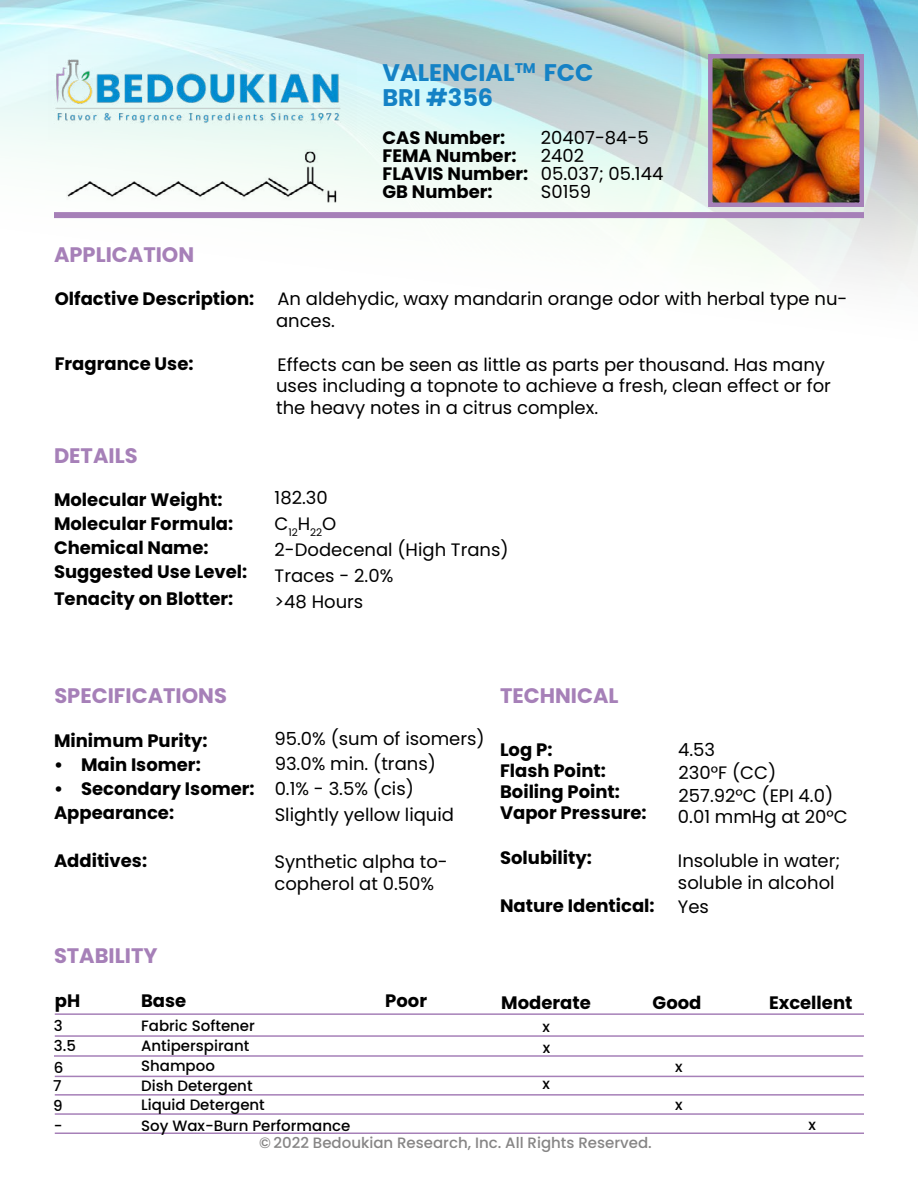
<style>
.page{position:relative;width:918px;height:1188px;background:#fff}
.page>*{position:absolute;margin:0;border:0;box-sizing:border-box;transform-origin:0 0}
.t1{font:700 24px "Poppins";color:#1582c5}
.t2{font:700 21px "Poppins";color:#a680b8}
.t3{font:18px/21.6px "Poppins";color:#000}
.t4{font:700 18px/24px "Poppins";color:#000}
.t5{font:500 15px/20.7px "Poppins";color:#000}
.t6{font:500 15px "Poppins";color:#868585}
.t7{font:10.5px "Poppins";color:#000}
</style>
<div class="page">
<img style="left:0;top:0;width:918px;height:283px">
<div style="left:54px;top:212px;width:810px;height:6px;background:#a680b8"></div>
<hr style="left:55px;top:1094px;width:809px;height:2px;background:#a680b8">
<hr style="left:55px;top:1113px;width:809px;height:2px;background:#a680b8">
<hr style="left:55px;top:1132px;width:809px;height:2px;background:#a680b8">
<hr style="left:55px;top:1076px;width:809px;height:1px;background:#a680b8">
<hr style="left:54px;top:1055px;width:809px;height:2px;background:#a680b8">
<hr style="left:55px;top:1035px;width:809px;height:2px;background:#a680b8">
<hr style="left:55px;top:1013px;width:809px;height:2px;background:#a680b8">
<img style="left:49px;top:56px;width:307px;height:83px">
<img style="left:713px;top:59px;width:146px;height:143px">
<div style="left:708px;top:54px;width:156px;height:153px;border:4px solid #a680b8"></div>
<img style="left:67px;top:149px;width:271px;height:53px">
<h1 class="t1" style="left:382px;top:59px;width:213px">VALENCIAL<sup>TM</sup> FCC</h1>
<h1 class="t1" style="left:382px;top:84px;width:112px">BRI #356</h1>
<p class="t2" style="left:54px;top:243px;width:142px">APPLICATION</p>
<p class="t4" style="left:55px;top:287px;width:201px">Olfactive Description:</p>
<p class="t4" style="left:55px;top:352px;width:140px">Fragrance Use:</p>
<p class="t2" style="left:54px;top:444px;width:85px">DETAILS</p>
<p class="t4" style="left:54px;top:488px;width:195px">Molecular Weight:<br>Molecular Formula:<br>Chemical Name:<br>Suggested Use Level:</p>
<p class="t4" style="left:54px;top:587px;width:181px">Tenacity on Blotter:</p>
<p class="t4" style="left:382px;top:129px;width:147px;line-height:18px">CAS Number:<br>FEMA Number:<br>FLAVIS Number:<br>GB Number:</p>
<p class="t3" style="left:541px;top:129px;width:124px;line-height:18px">20407-84-5<br>2402<br>05.037; 05.144<br>S0159</p>
<p class="t3" style="left:276px;top:288px;width:573px">An aldehydic, waxy mandarin orange odor with herbal type nu&shy;ances.</p>
<p class="t3" style="left:276px;top:354px;width:556px">Effects can be seen as little as parts per thousand. Has many uses including a topnote to achieve a fresh, clean effect or for the heavy notes in a citrus complex.</p>
<p class="t3" style="left:275px;top:487px;width:55px">182.30</p>
<p class="t7" style="left:275px;top:527px;width:63px"><sup>C</sup>12<sup>H</sup>22<sup>O</sup></p>
<p class="t3" style="left:275px;top:565px;width:120px">Traces - 2.0%</p>
<p class="t3" style="left:275px;top:539px;width:236px">2-Dodecenal (High Trans)</p>
<p class="t3" style="left:275px;top:591px;width:90px">&gt;48 Hours</p>
<p class="t2" style="left:54px;top:683px;width:174px">SPECIFICATIONS</p>
<p class="t4" style="left:54px;top:729px;width:155px">Minimum Purity:</p>
<p class="t4" style="left:54px;top:753px;width:148px">• Main Isomer:</p>
<p class="t4" style="left:54px;top:777px;width:202px">• Secondary Isomer:<br>Appearance:</p>
<p class="t4" style="left:54px;top:849px;width:95px">Additives:</p>
<p class="t2" style="left:54px;top:943px;width:105px">STABILITY</p>
<p class="t3" style="left:274px;top:726px;width:212px;line-height:25.2px">95.0% (sum of isomers)<br>93.0% min. (trans)<br>0.1% - 3.5% (cis)<br>Slightly yellow liquid</p>
<p class="t3" style="left:274px;top:851px;width:175px">Synthetic alpha to&shy;copherol at 0.50%</p>
<p class="t2" style="left:500px;top:683px;width:120px">TECHNICAL</p>
<p class="t4" style="left:500px;top:740px;width:148px;line-height:21px">Log P:<br>Flash Point:<br>Boiling Point:<br>Vapor Pressure:</p>
<p class="t4" style="left:500px;top:846px;width:93px">Solubility:</p>
<p class="t4" style="left:500px;top:894px;width:156px">Nature Identical:</p>
<p class="t3" style="left:678px;top:739px;width:171px;line-height:22.2px">4.53<br>230°F (CC)<br>257.92°C (EPI 4.0)<br>0.01 mmHg at 20°C</p>
<p class="t3" style="left:678px;top:850px;width:164px">Insoluble in water; soluble in alcohol</p>
<p class="t3" style="left:678px;top:896px;width:33px">Yes</p>
<p class="t4" style="left:55px;top:989px;width:27px">pH</p>
<p class="t4" style="left:141px;top:989px;width:47px">Base</p>
<p class="t4" style="left:385px;top:989px;width:43px">Poor</p>
<p class="t4" style="left:501px;top:990px;width:91px">Moderate</p>
<p class="t4" style="left:653px;top:990px;width:50px">Good</p>
<p class="t4" style="left:769px;top:990px;width:85px">Excellent</p>
<p class="t5" style="left:54px;top:1015px;width:10px">3</p>
<p class="t5" style="left:54px;top:1036px;width:24px">3.5</p>
<p class="t5" style="left:54px;top:1057px;width:11px">6</p>
<p class="t5" style="left:53px;top:1076px;width:10px">7</p>
<p class="t5" style="left:54px;top:1115px;width:10px">-</p>
<p class="t5" style="left:53px;top:1096px;width:11px">9</p>
<p class="t5" style="left:141px;top:1015px;width:115px">Fabric Softener<br>Antiperspirant</p>
<p class="t5" style="left:141px;top:1075px;width:113px">Dish Detergent</p>
<p class="t5" style="left:141px;top:1055px;width:75px">Shampoo</p>
<p class="t5" style="left:141px;top:1095px;width:125px">Liquid Detergent</p>
<p class="t5" style="left:141px;top:1115px;width:211px">Soy Wax-Burn Performance</p>
<p class="t5" style="left:542px;top:1016px;width:9px">x</p>
<p class="t5" style="left:543px;top:1037px;width:9px">x</p>
<p class="t5" style="left:542px;top:1074px;width:9px">x</p>
<p class="t5" style="left:675px;top:1057px;width:9px">x</p>
<p class="t5" style="left:675px;top:1095px;width:9px">x</p>
<p class="t5" style="left:809px;top:1114px;width:9px">x</p>
<p class="t6" style="left:259px;top:1134px;width:394px">© 2022 Bedoukian Research, Inc. All Rights Reserved.</p>
</div>
